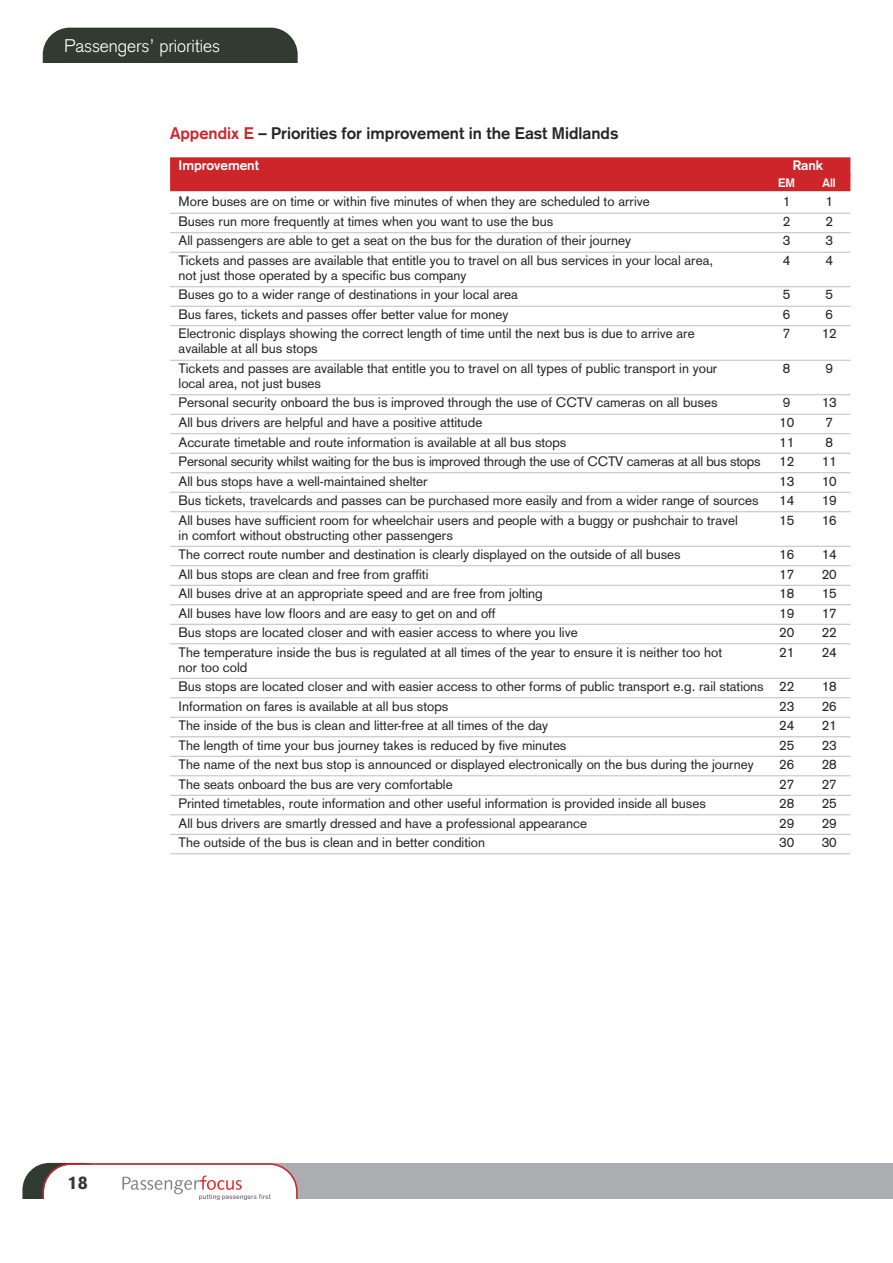
<style>
.page{position:relative;width:893px;height:1263px;background:#fff}
.page>*{position:absolute;margin:0;border:0;box-sizing:border-box;transform-origin:0 0}
.t1{font:300 18px "Akzidenz Grotesk";color:#fff}
.t2{font:900 18px "Akzidenz Grotesk";color:#323b30}
.t3{font:700 16.5px "Akzidenz Grotesk";color:#272627}
.t4{font:13.5px/19.5px "Akzidenz Grotesk";color:#272627}
.t5{font:13.5px "Akzidenz Grotesk";letter-spacing:-.02em;color:#272627}
.t6{font:700 13.5px "Akzidenz Grotesk";color:#fff}
.t7{font:700 12px "Akzidenz Grotesk";color:#fff}
.s1{color:#cc262b}
</style>
<div class="page">
<div style="left:64px;top:1163px;width:829px;height:69px;background:#abadb0"></div>
<div style="left:22px;top:1163px;width:89px;height:69px;background:#323b30;border-radius:27px"></div>
<div style="left:0;top:1199px;width:893px;height:40px;background:#fff"></div>
<svg style="left:43px;top:1163px;width:255px;height:37px;background:#efe5e5"></svg>
<div style="left:43px;top:28px;width:255px;height:62px;background:#323b30;border-radius:27px"></div>
<div style="left:43px;top:64px;width:255px;height:34px;background:#fff"></div>
<div style="left:170px;top:157px;width:680px;height:20px;background:#cc262b"></div>
<div style="left:170px;top:175px;width:680px;height:16px;background:#cc262b"></div>
<hr style="left:170px;top:213px;width:680px;height:1px;background:#bebebe">
<hr style="left:170px;top:232px;width:680px;height:1px;background:#bebebe">
<hr style="left:170px;top:252px;width:680px;height:1px;background:#bebebe">
<hr style="left:170px;top:286px;width:680px;height:1px;background:#bebebe">
<hr style="left:170px;top:306px;width:680px;height:1px;background:#bebebe">
<hr style="left:170px;top:325px;width:680px;height:1px;background:#bebebe">
<hr style="left:170px;top:360px;width:680px;height:1px;background:#bebebe">
<hr style="left:170px;top:394px;width:680px;height:1px;background:#bebebe">
<hr style="left:170px;top:414px;width:680px;height:1px;background:#bebebe">
<hr style="left:170px;top:433px;width:680px;height:1px;background:#bebebe">
<hr style="left:170px;top:453px;width:680px;height:1px;background:#bebebe">
<hr style="left:170px;top:472px;width:680px;height:1px;background:#bebebe">
<hr style="left:170px;top:492px;width:680px;height:1px;background:#bebebe">
<hr style="left:170px;top:511px;width:680px;height:1px;background:#bebebe">
<hr style="left:170px;top:546px;width:680px;height:1px;background:#bebebe">
<hr style="left:170px;top:565px;width:680px;height:1px;background:#bebebe">
<hr style="left:170px;top:585px;width:680px;height:1px;background:#bebebe">
<hr style="left:170px;top:604px;width:680px;height:1px;background:#bebebe">
<hr style="left:170px;top:624px;width:680px;height:1px;background:#bebebe">
<hr style="left:170px;top:643px;width:680px;height:1px;background:#bebebe">
<hr style="left:170px;top:678px;width:680px;height:1px;background:#bebebe">
<hr style="left:170px;top:697px;width:680px;height:1px;background:#bebebe">
<hr style="left:170px;top:717px;width:680px;height:1px;background:#bebebe">
<hr style="left:170px;top:736px;width:680px;height:1px;background:#bebebe">
<hr style="left:170px;top:756px;width:680px;height:1px;background:#bebebe">
<hr style="left:170px;top:775px;width:680px;height:1px;background:#bebebe">
<hr style="left:170px;top:795px;width:680px;height:1px;background:#bebebe">
<hr style="left:170px;top:814px;width:680px;height:1px;background:#bebebe">
<hr style="left:170px;top:834px;width:680px;height:1px;background:#bebebe">
<hr style="left:170px;top:853px;width:680px;height:1px;background:#bebebe">
<h1 class="t1" style="left:64px;top:39px;width:158px">Passengers’ priorities</h1>
<p class="t3" style="left:170px;top:128px;width:450px"><span class="s1">Appendix E</span> – Priorities for improvement in the East Midlands</p>
<p class="t6" style="left:179px;top:161px;width:82px">Improvement</p>
<p class="t6" style="left:793px;top:161px;width:32px">Rank</p>
<p class="t7" style="left:778px;top:178px;width:18px">EM</p>
<p class="t7" style="left:822px;top:178px;width:15px">All</p>
<p class="t4" style="left:179px;top:193px;width:473px">More buses are on time or within five minutes of when they are scheduled to arrive</p>
<p class="t4" style="left:783px;top:193px;width:9px">1</p>
<p class="t4" style="left:825px;top:193px;width:9px">1</p>
<p class="t4" style="left:179px;top:213px;width:376px">Buses run more frequently at times when you want to use the bus</p>
<p class="t4" style="left:783px;top:213px;width:9px">2</p>
<p class="t4" style="left:825px;top:213px;width:9px">2</p>
<p class="t4" style="left:179px;top:232px;width:454px">All passengers are able to get a seat on the bus for the duration of their journey</p>
<p class="t4" style="left:783px;top:232px;width:9px">3</p>
<p class="t4" style="left:825px;top:232px;width:9px">3</p>
<p class="t4" style="left:179px;top:252px;width:536px">Tickets and passes are available that entitle you to travel on all bus services in your local area,</p>
<p class="t4" style="left:783px;top:252px;width:9px">4</p>
<p class="t4" style="left:825px;top:252px;width:9px">4</p>
<p class="t4" style="left:179px;top:267px;width:341px">not just those operated by a specific bus company<br>Buses go to a wider range of destinations in your local area</p>
<p class="t4" style="left:783px;top:286px;width:9px">5</p>
<p class="t4" style="left:825px;top:286px;width:9px">5</p>
<p class="t4" style="left:179px;top:306px;width:331px">Bus fares, tickets and passes offer better value for money</p>
<p class="t4" style="left:783px;top:306px;width:9px">6</p>
<p class="t4" style="left:825px;top:306px;width:9px">6</p>
<p class="t4" style="left:179px;top:325px;width:518px">Electronic displays showing the correct length of time until the next bus is due to arrive are</p>
<p class="t4" style="left:783px;top:325px;width:9px">7</p>
<p class="t4" style="left:822px;top:325px;width:16px">12</p>
<p class="t4" style="left:179px;top:340px;width:540px">available at all bus stops<br>Tickets and passes are available that entitle you to travel on all types of public transport in your</p>
<p class="t4" style="left:783px;top:360px;width:9px">8</p>
<p class="t4" style="left:825px;top:360px;width:9px">9</p>
<p class="t4" style="left:179px;top:375px;width:540px">local area, not just buses<br>Personal security onboard the bus is improved through the use of CCTV cameras on all buses</p>
<p class="t4" style="left:783px;top:394px;width:9px">9</p>
<p class="t4" style="left:822px;top:394px;width:16px">13</p>
<p class="t4" style="left:179px;top:414px;width:305px">All bus drivers are helpful and have a positive attitude</p>
<p class="t4" style="left:779px;top:414px;width:16px">10</p>
<p class="t4" style="left:825px;top:414px;width:9px">7</p>
<p class="t4" style="left:179px;top:433px;width:389px">Accurate timetable and route information is available at all bus stops</p>
<p class="t4" style="left:779px;top:433px;width:16px">11</p>
<p class="t4" style="left:825px;top:433px;width:9px">8</p>
<p class="t5" style="left:179px;top:456px;width:584px">Personal security whilst waiting for the bus is improved through the use of CCTV cameras at all bus stops</p>
<p class="t4" style="left:779px;top:453px;width:16px">12</p>
<p class="t4" style="left:822px;top:453px;width:16px">11</p>
<p class="t4" style="left:179px;top:472px;width:251px">All bus stops have a well-maintained shelter</p>
<p class="t4" style="left:779px;top:472px;width:16px">13</p>
<p class="t4" style="left:822px;top:472px;width:16px">10</p>
<p class="t4" style="left:179px;top:492px;width:582px">Bus tickets, travelcards and passes can be purchased more easily and from a wider range of sources</p>
<p class="t4" style="left:779px;top:492px;width:16px">14</p>
<p class="t4" style="left:822px;top:492px;width:16px">19</p>
<p class="t4" style="left:179px;top:511px;width:561px">All buses have sufficient room for wheelchair users and people with a buggy or pushchair to travel</p>
<p class="t4" style="left:779px;top:511px;width:16px">15</p>
<p class="t4" style="left:822px;top:511px;width:16px">16</p>
<p class="t4" style="left:179px;top:526px;width:504px">in comfort without obstructing other passengers<br>The correct route number and destination is clearly displayed on the outside of all buses</p>
<p class="t4" style="left:779px;top:546px;width:16px">16</p>
<p class="t4" style="left:822px;top:546px;width:16px">14</p>
<p class="t4" style="left:179px;top:565px;width:251px">All bus stops are clean and free from graffiti</p>
<p class="t4" style="left:779px;top:565px;width:16px">17</p>
<p class="t4" style="left:822px;top:565px;width:16px">20</p>
<p class="t4" style="left:179px;top:585px;width:366px">All buses drive at an appropriate speed and are free from jolting</p>
<p class="t4" style="left:779px;top:585px;width:16px">18</p>
<p class="t4" style="left:822px;top:585px;width:16px">15</p>
<p class="t4" style="left:179px;top:604px;width:318px">All buses have low floors and are easy to get on and off</p>
<p class="t4" style="left:779px;top:604px;width:16px">19</p>
<p class="t4" style="left:822px;top:604px;width:16px">17</p>
<p class="t4" style="left:179px;top:624px;width:401px">Bus stops are located closer and with easier access to where you live</p>
<p class="t4" style="left:779px;top:624px;width:16px">20</p>
<p class="t4" style="left:822px;top:624px;width:16px">22</p>
<p class="t4" style="left:179px;top:643px;width:545px">The temperature inside the bus is regulated at all times of the year to ensure it is neither too hot</p>
<p class="t4" style="left:779px;top:643px;width:16px">21</p>
<p class="t4" style="left:822px;top:643px;width:16px">24</p>
<p class="t4" style="left:179px;top:658px;width:617px">nor too cold<br>Bus stops are located closer and with easier access to other forms of public transport e.g. rail stations 22</p>
<p class="t4" style="left:822px;top:678px;width:16px">18</p>
<p class="t4" style="left:179px;top:697px;width:271px">Information on fares is available at all bus stops</p>
<p class="t4" style="left:779px;top:697px;width:16px">23</p>
<p class="t4" style="left:822px;top:697px;width:16px">26</p>
<p class="t4" style="left:179px;top:717px;width:371px">The inside of the bus is clean and litter-free at all times of the day</p>
<p class="t4" style="left:779px;top:717px;width:16px">24</p>
<p class="t4" style="left:822px;top:717px;width:16px">21</p>
<p class="t4" style="left:179px;top:736px;width:389px">The length of time your bus journey takes is reduced by five minutes</p>
<p class="t4" style="left:779px;top:736px;width:16px">25</p>
<p class="t4" style="left:822px;top:736px;width:16px">23</p>
<p class="t4" style="left:179px;top:756px;width:577px">The name of the next bus stop is announced or displayed electronically on the bus during the journey</p>
<p class="t4" style="left:779px;top:756px;width:16px">26</p>
<p class="t4" style="left:822px;top:756px;width:16px">28</p>
<p class="t4" style="left:179px;top:775px;width:276px">The seats onboard the bus are very comfortable</p>
<p class="t4" style="left:779px;top:775px;width:16px">27</p>
<p class="t4" style="left:822px;top:775px;width:16px">27</p>
<p class="t4" style="left:179px;top:795px;width:529px">Printed timetables, route information and other useful information is provided inside all buses</p>
<p class="t4" style="left:779px;top:795px;width:16px">28</p>
<p class="t4" style="left:822px;top:795px;width:16px">25</p>
<p class="t4" style="left:179px;top:814px;width:410px">All bus drivers are smartly dressed and have a professional appearance</p>
<p class="t4" style="left:779px;top:814px;width:16px">29</p>
<p class="t4" style="left:822px;top:814px;width:16px">29</p>
<p class="t4" style="left:179px;top:834px;width:308px">The outside of the bus is clean and in better condition</p>
<p class="t4" style="left:779px;top:834px;width:16px">30</p>
<p class="t4" style="left:822px;top:834px;width:16px">30</p>
<h1 class="t2" style="left:68px;top:1176px;width:21px">18</h1>
</div>
